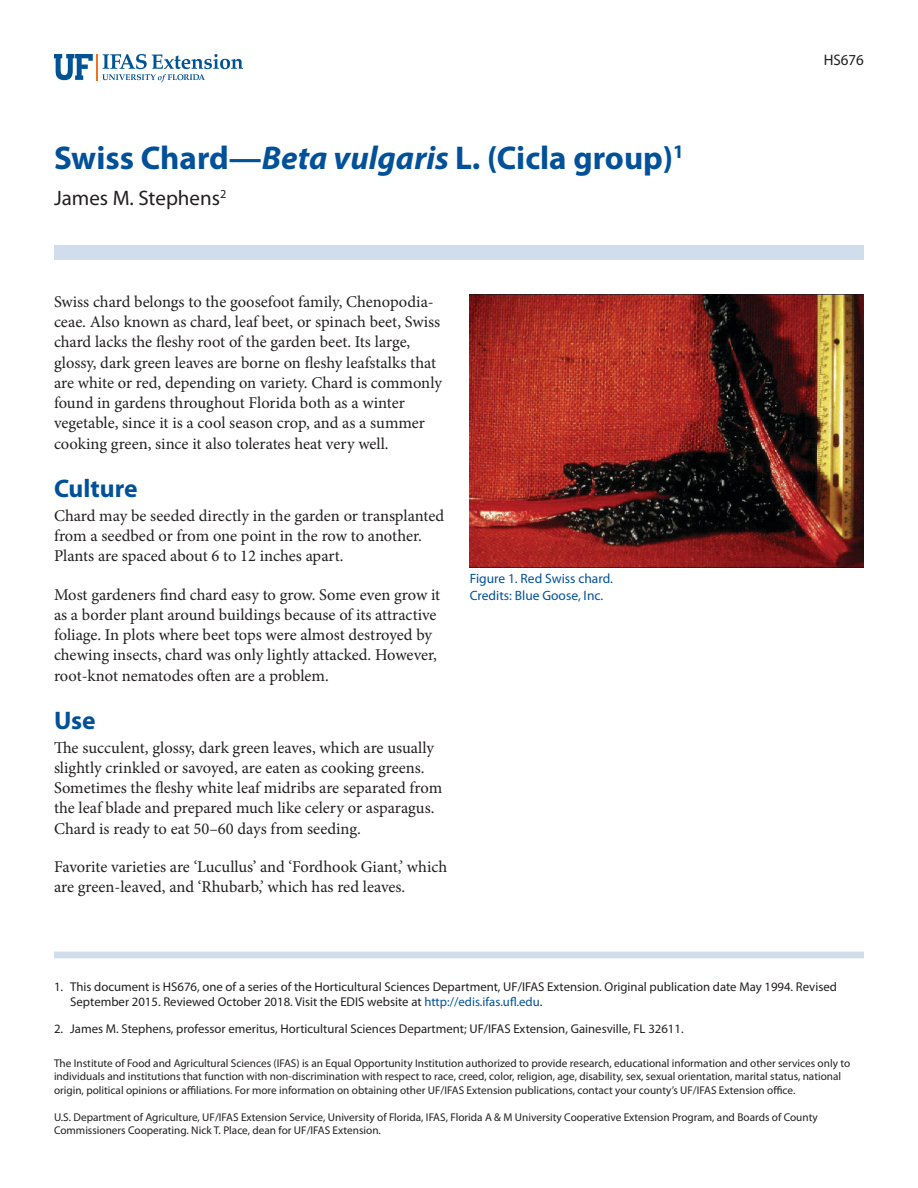
<style>
.page{position:relative;width:918px;height:1188px;background:#fff}
.page>*{position:absolute;margin:0;border:0;box-sizing:border-box;transform-origin:0 0}
.TitleRegular{font:700 33px "Myriad Pro";color:#01519a}
.SectionHeading0{font:700 25.5px "Myriad Pro";color:#01519a}
.Author{font:21px "Myriad Pro";color:#231f20}
.Paragraph{font:16.5px/20.2px "Minion Pro";color:#231f20}
.PubNumber{font:15.3px "Myriad Pro";color:#231f20}
.FigureCaption{font:13.5px "Myriad Pro";color:#01519a}
.t1{font:12.75px/15.3px "Myriad Pro";color:#231f20}
.Disclaimer{font:11.25px/13.5px "Myriad Pro";color:#231f20}
.s1{font-style:italic}
.s2{color:#01519a}
</style>
<div class="page">
<svg style="left:54px;top:54px;width:189px;height:28px"></svg>
<div style="left:54px;top:245px;width:810px;height:15px;background:#d0deeb"></div>
<div style="left:54px;top:952px;width:810px;height:6px;background:#d0deeb"></div>
<img style="left:470px;top:295px;width:394px;height:273px">
<p class="TitleRegular" style="left:54px;top:136px;width:631px">Swiss Chard—<span class="s1">Beta vulgaris</span> L. (Cicla group)<sup>1</sup></p>
<p class="Author" style="left:54px;top:185px;width:174px">James M. Stephens<sup>2</sup></p>
<p class="Paragraph" style="left:54px;top:292px;width:389px">Swiss chard belongs to the goosefoot family, Chenopodia&shy;ceae. Also known as chard, leaf beet, or spinach beet, Swiss chard lacks the fleshy root of the garden beet. Its large, glossy, dark green leaves are borne on fleshy leafstalks that are white or red, depending on variety. Chard is commonly found in gardens throughout Florida both as a winter vegetable, since it is a cool season crop, and as a summer cooking green, since it also tolerates heat very well.</p>
<p class="SectionHeading0" style="left:54px;top:472px;width:85px">Culture</p>
<p class="Paragraph" style="left:54px;top:505px;width:392px">Chard may be seeded directly in the garden or transplanted from a seedbed or from one point in the row to another.<br>Plants are spaced about 6 to 12 inches apart.</p>
<p class="Paragraph" style="left:54px;top:584px;width:388px">Most gardeners find chard easy to grow. Some even grow it as a border plant around buildings because of its attractive foliage. In plots where beet tops were almost destroyed by chewing insects, chard was only lightly attacked. However, root-knot nematodes often are a problem.</p>
<p class="SectionHeading0" style="left:54px;top:704px;width:43px">Use</p>
<p class="Paragraph" style="left:54px;top:737px;width:390px">The succulent, glossy, dark green leaves, which are usually slightly crinkled or savoyed, are eaten as cooking greens.<br>Sometimes the fleshy white leaf midribs are separated from the leaf blade and prepared much like celery or asparagus.<br>Chard is ready to eat 50–60 days from seeding.</p>
<p class="Paragraph" style="left:54px;top:857px;width:395px">Favorite varieties are ‘Lucullus’ and ‘Fordhook Giant,’ which are green-leaved, and ‘Rhubarb,’ which has red leaves.</p>
<p class="FigureCaption" style="left:470px;top:570px;width:145px">Figure 1. Red Swiss chard.</p>
<p class="FigureCaption" style="left:470px;top:587px;width:135px">Credits: Blue Goose, Inc.</p>
<p class="PubNumber" style="left:824px;top:51px;width:42px">HS676</p>
<p class="t1" style="left:70px;top:979px;width:768px;text-indent:-16px">1. This document is HS676, one of a series of the Horticultural Sciences Department, UF/IFAS Extension. Original publication date May 1994. Revised<br>September 2015. Reviewed October 2018. Visit the EDIS website at <span class="s2">http://edis.ifas.ufl.edu</span>.</p>
<p class="t1" style="left:54px;top:1021px;width:631px">2. James M. Stephens, professor emeritus, Horticultural Sciences Department; UF/IFAS Extension, Gainesville, FL 32611.</p>
<p class="Disclaimer" style="left:54px;top:1056px;width:798px">The Institute of Food and Agricultural Sciences (IFAS) is an Equal Opportunity Institution authorized to provide research, educational information and other services only to individuals and institutions that function with non-discrimination with respect to race, creed, color, religion, age, disability, sex, sexual orientation, marital status, national origin, political opinions or affiliations. For more information on obtaining other UF/IFAS Extension publications, contact your county’s UF/IFAS Extension office.</p>
<p class="Disclaimer" style="left:54px;top:1110px;width:765px">U.S. Department of Agriculture, UF/IFAS Extension Service, University of Florida, IFAS, Florida A &amp; M University Cooperative Extension Program, and Boards of County<br>Commissioners Cooperating. Nick T. Place, dean for UF/IFAS Extension.</p>
</div>
